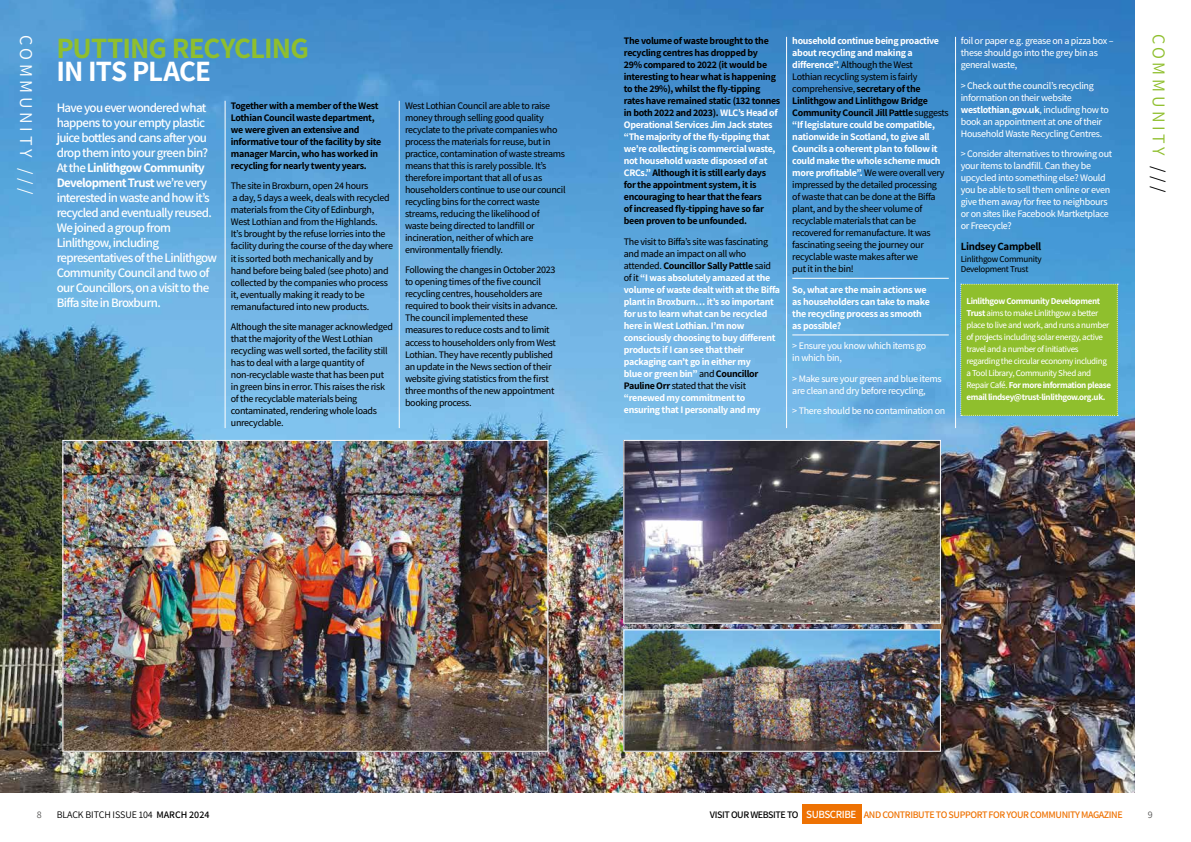
<style>
.page{position:relative;width:1191px;height:842px;background:#fff}
.page>*{position:absolute;margin:0;border:0;box-sizing:border-box;transform-origin:0 0}
.t1{font:700 29.5px "Assistant";letter-spacing:-.03em;color:#8fbf2d}
.t2{font:700 29.5px "Assistant";letter-spacing:-.03em;color:#fff}
.t3{font:18px "Assistant";letter-spacing:.2em;color:#8fbf2d}
.t4{font:18px "Assistant";letter-spacing:.2em;color:#fff}
.t5{font:600 13px/15px "Assistant";letter-spacing:-.05em;color:#fff}
.t6{font:700 11px "Assistant";letter-spacing:-.03em;color:#000}
.t7{font:500 10px/12px "Assistant";letter-spacing:-.03em;color:#000}
.t8{font:700 10px/12px "Assistant";letter-spacing:-.03em;color:#000}
.t9{font:500 10px/12px "Assistant";letter-spacing:-.03em;color:#fff}
.t10{font:700 10px/12px "Assistant";letter-spacing:-.03em;color:#fff}
.t11{font:600 10px "Assistant";letter-spacing:-.04em;color:#ee7203}
.t12{font:10px "Assistant";letter-spacing:-.01em;color:#000}
.t13{font:10px "Assistant";color:#575756}
.t14{font:500 9px/12px "Assistant";letter-spacing:-.04em;color:#fff}
.t15{font:500 9px/10px "Assistant";letter-spacing:-.03em;color:#000}
.s1{color:#fff}
.s2{font-weight:500;color:#000}
.s3{color:#000}
.s4{font-weight:700}
.s5{font-weight:700;color:#fff}
.s6{font-weight:600}
.s7{font-size:11px;color:#fff}
</style>
<div class="page">
<div style="left:802px;top:804px;width:59px;height:19px;background:#ee7203"></div>
<img style="left:0;top:0;width:1134px;height:792px">
<img style="left:625px;top:442px;width:314px;height:180px">
<div style="left:623px;top:440px;width:318px;height:184px;border:1px solid #fff"></div>
<img style="left:64px;top:442px;width:482px;height:308px">
<div style="left:62px;top:440px;width:486px;height:312px;border:1px solid #fff"></div>
<img style="left:625px;top:631px;width:314px;height:119px">
<div style="left:623px;top:629px;width:318px;height:123px;border:1px solid #fff"></div>
<div style="left:960px;top:284px;width:158px;height:132px;background:#8fbf2d"></div>
<hr style="left:792px;top:278px;width:156px;height:1px;background:#fff">
<hr style="left:792px;top:334px;width:156px;height:1px;background:#fff">
<hr style="left:225px;top:101px;width:1px;height:327px;background:#fff">
<hr style="left:399px;top:101px;width:1px;height:327px;background:#fff">
<hr style="left:786px;top:37px;width:1px;height:391px;background:#fff">
<hr style="left:955px;top:37px;width:1px;height:391px;background:#fff">
<h2 class="t4" style="left:38px;top:35px;width:160px;rotate:90deg">COMMUNITY ///</h2>
<p class="t8" style="left:624px;top:35px;width:158px">The volume of waste brought to the recycling centres has dropped by<br>29% compared to 2022 (it would be interesting to hear what is happening to the 29%), whilst the fly-tipping rates have remained static (132 tonnes in both 2022 and 2023). <span class="s1">WLC’s Head of Operational Services Jim Jack states “The majority of the fly-tipping that we’re collecting is commercial waste, not household waste disposed of at CRCs.”</span> Although it is still early days for the appointment system, it is encouraging to hear that the fears<br>of increased fly-tipping have so far been proven to be unfounded.</p>
<p class="t10" style="left:624px;top:235px;width:158px"><span class="s2">The visit to Biffa’s site was fascinating and made an impact on all who attended.</span> <span class="s3">Councillor Sally Pattle</span> <span class="s2">said of it</span> “I was absolutely amazed at the volume of waste dealt with at the Biffa plant in Broxburn… it’s so important for us to learn what can be recycled here in West Lothian. I’m now consciously choosing to buy different products if I can see that their packaging can’t go in either my<br>blue or green bin” <span class="s2">and</span> <span class="s3">Councillor Pauline Orr</span> <span class="s2">stated that the visit </span>“renewed my commitment to ensuring that I personally and my</p>
<h1 class="t1" style="left:56px;top:27px;width:254px">PUTTING RECYCLING</h1>
<h1 class="t2" style="left:56px;top:50px;width:156px">IN ITS PLACE</h1>
<p class="t5" style="left:57px;top:100px;width:162px">Have you ever wondered what happens to your empty plastic juice bottles and cans after you drop them into your green bin?<br>At the <span class="s4">Linlithgow Community<br>Development Trust</span> we’re very interested in waste and how it’s recycled and eventually reused.<br>We joined a group from<br>Linlithgow, including representatives of the Linlithgow<br>Community Council and two of our Councillors, on a visit to the<br>Biffa site in Broxburn.</p>
<p class="t8" style="left:231px;top:99px;width:152px">Together with a member of the West Lothian Council waste department, we were given an extensive and informative tour of the facility by site manager Marcin, who has worked in recycling for nearly twenty years.</p>
<p class="t7" style="left:405px;top:99px;width:162px">West Lothian Council are able to raise money through selling good quality recyclate to the private companies who process the materials for reuse, but in practice, contamination of waste streams means that this is rarely possible. It’s therefore important that all of us as householders continue to use our council recycling bins for the correct waste streams, reducing the likelihood of<br>waste being directed to landfill or incineration, neither of which are environmentally friendly.</p>
<p class="t7" style="left:405px;top:264px;width:154px">Following the changes in October 2023 to opening times of the five council recycling centres, householders are required to book their visits in advance.<br>The council implemented these measures to reduce costs and to limit access to householders only from West Lothian. They have recently published an update in the News section of their website giving statistics from the first three months of the new appointment booking process.</p>
<p class="t7" style="left:231px;top:180px;width:164px">The site in Broxburn, open 24 hours<br>a day, 5 days a week, deals with recycled materials from the City of Edinburgh, West Lothian and from the Highlands.<br>It’s brought by the refuse lorries into the facility during the course of the day where it is sorted both mechanically and by hand before being baled (see photo) and collected by the companies who process it, eventually making it ready to be remanufactured into new products.</p>
<p class="t7" style="left:231px;top:320px;width:164px">Although the site manager acknowledged that the majority of the West Lothian recycling was well sorted, the facility still has to deal with a large quantity of non-recyclable waste that has been put in green bins in error. This raises the risk of the recyclable materials being contaminated, rendering whole loads unrecyclable.</p>
<p class="t7" style="left:792px;top:34px;width:158px"><span class="s5">household continue being proactive about recycling and making a difference”.</span> Although the West<br>Lothian recycling system is fairly comprehensive, <span class="s4">secretary of the Linlithgow and Linlithgow Bridge Community Council Jill Pattle</span> suggests <span class="s5">“If legislature could be compatible, nationwide in Scotland, to give all Councils a coherent plan to follow it could make the whole scheme much more profitable”.</span> We were overall very impressed by the detailed processing<br>of waste that can be done at the Biffa plant, and by the sheer volume of recyclable materials that can be recovered for remanufacture. It was fascinating seeing the journey our recyclable waste makes after we<br>put it in the bin!</p>
<p class="t10" style="left:792px;top:283px;width:139px">So, what are the main actions we as householders can take to make the recycling process as smooth as possible?</p>
<p class="t9" style="left:792px;top:339px;width:135px">&gt; Ensure you know which items go in which bin,</p>
<p class="t9" style="left:792px;top:372px;width:151px">&gt; Make sure your green and blue items are clean and dry before recycling,</p>
<p class="t9" style="left:792px;top:404px;width:154px">&gt; There should be no contamination on</p>
<p class="t9" style="left:960px;top:34px;width:154px">foil or paper e.g. grease on a pizza box – these should go into the grey bin as general waste,</p>
<p class="t9" style="left:960px;top:79px;width:149px">&gt; Check out the council’s recycling information on their website <span class="s4">westlothian.gov.uk</span>, including how to book an appointment at one of their Household Waste Recycling Centres.</p>
<p class="t9" style="left:960px;top:147px;width:153px">&gt; Consider alternatives to throwing out your items to landfill. Can they be upcycled into something else? Would you be able to sell them online or even give them away for free to neighbours or on sites like Facebook Martketplace or Freecycle?</p>
<p class="t6" style="left:960px;top:239px;width:82px">Lindsey Campbell</p>
<p class="t15" style="left:960px;top:253px;width:82px">Linlithgow Community<br>Development Trust</p>
<p class="t14" style="left:966px;top:294px;width:146px"><span class="s4">Linlithgow Community Development Trust</span> aims to make Linlithgow a better place to live and work, and runs a number of projects including solar energy, active travel and a number of initiatives regarding the circular economy including a Tool Library, Community Shed and Repair Café. <span class="s4">For more information please email lindsey@trust-linlithgow.org.uk.</span></p>
<h2 class="t3" style="left:1171px;top:34px;width:160px;rotate:90deg">COMMUNITY <span class="s3">///</span></h2>
<p class="t13" style="left:37px;top:808px;width:6px">8</p>
<p class="t12" style="left:57px;top:808px;width:154px">BLACK BITCH ISSUE 104 <span class="s6">MARCH 2024</span></p>
<p class="t11" style="left:710px;top:808px;width:414px"><span class="s3">VISIT OUR WEBSITE TO</span> <span class="s7">SUBSCRIBE</span> AND CONTRIBUTE TO SUPPORT FOR YOUR COMMUNITY MAGAZINE</p>
<p class="t13" style="left:1147px;top:808px;width:6px">9</p>
</div>
